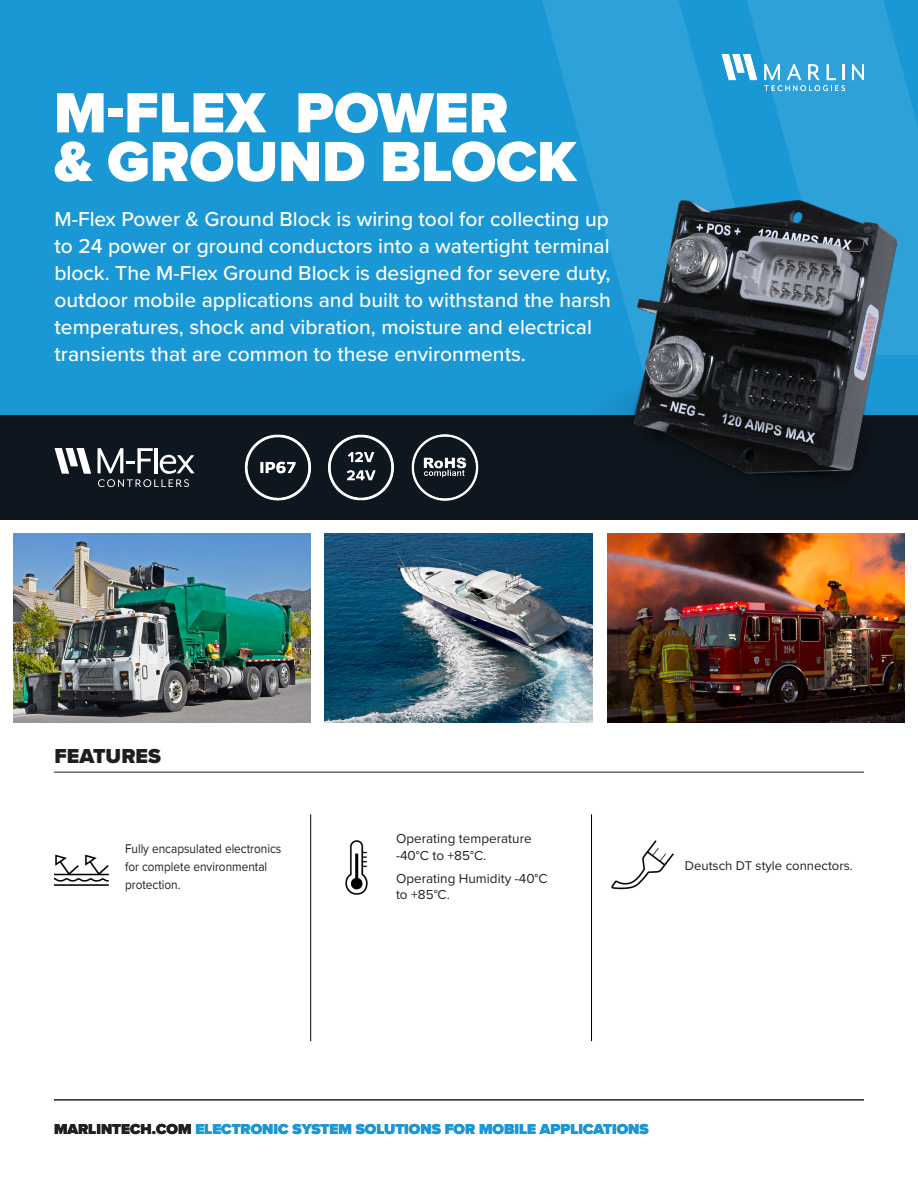
<style>
.page{position:relative;width:918px;height:1188px;background:#fff}
.page>*{position:absolute;margin:0;border:0;box-sizing:border-box;transform-origin:0 0}
.t1{font:900 58.65px/48.8px "Proxima Nova";color:#fff}
.t2{font:500 21px/27px "Proxima Nova";color:#fff}
.t3{font:900 21px "Proxima Nova";color:#201d1e}
.t4{font:900 15px "Proxima Nova";color:#1a98d6}
.Features_Bullets{font:13.5px/16.5px "Proxima Nova";color:#231f20}
.Features_Bullets-2{font:13.2px/18px "Proxima Nova";color:#231f20;scale:.9 1}
.Features_Bullets-3{font:13.2px "Proxima Nova";color:#231f20}
.s1{color:#231f20}
</style>
<div class="page">
<div style="left:0;top:0;width:918px;height:430px;background:#1a98d6"></div>
<svg style="left:542px;top:0;width:194px;height:201px;fill:#2fa1d9"></svg>
<svg style="left:747px;top:0;width:171px;height:355px;fill:#2fa1d9"></svg>
<div style="left:0;top:415px;width:918px;height:105px;background:#0e171f"></div>
<svg style="left:55px;top:448px;width:36px;height:26px"></svg>
<svg style="left:98px;top:448px;width:97px;height:39px"></svg>
<img style="left:324px;top:534px;width:269px;height:189px">
<img style="left:607px;top:534px;width:297px;height:189px">
<img style="left:14px;top:534px;width:297px;height:189px">
<svg style="left:852px;top:64px;width:12px;height:16px"></svg>
<svg style="left:764px;top:64px;width:81px;height:27px;background:#61b7e2"></svg>
<svg style="left:722px;top:54px;width:35px;height:26px"></svg>
<hr style="left:54px;top:1099px;width:810px;height:1px;background:#201d1e">
<hr style="left:54px;top:772px;width:810px;height:1px;background:#201d1e">
<img style="left:597px;top:201px;width:300px;height:275px">
<img style="left:244px;top:434px;width:67px;height:67px">
<img style="left:328px;top:434px;width:66px;height:67px">
<img style="left:411px;top:434px;width:68px;height:67px">
<hr style="left:310px;top:814px;width:1px;height:227px;background:#000">
<hr style="left:591px;top:814px;width:1px;height:227px;background:#000">
<img style="left:612px;top:840px;width:61px;height:50px">
<img style="left:55px;top:854px;width:54px;height:32px">
<img style="left:345px;top:840px;width:23px;height:54px">
<p class="t1" style="left:54px;top:88px;width:524px">M-FLEX POWER<br>&amp; GROUND BLOCK</p>
<p class="t2" style="left:55px;top:205px;width:558px">M-Flex Power &amp; Ground Block is wiring tool for collecting up to 24 power or ground conductors into a watertight terminal block. The M-Flex Ground Block is designed for severe duty, outdoor mobile applications and built to withstand the harsh temperatures, shock and vibration, moisture and electrical transients that are common to these environments.</p>
<p class="t3" style="left:55px;top:740px;width:108px">FEATURES</p>
<p class="Features_Bullets-2" style="left:125px;top:839px;width:175px">Fully encapsulated electronics for complete environmental protection.</p>
<p class="Features_Bullets" style="left:396px;top:830px;width:137px">Operating temperature -40°C to +85°C.</p>
<p class="Features_Bullets" style="left:396px;top:869px;width:153px">Operating Humidity -40°C to +85°C.</p>
<p class="Features_Bullets-3" style="left:685px;top:856px;width:169px">Deutsch DT style connectors.</p>
<p class="t4" style="left:54px;top:1118px;width:596px"><span class="s1">MARLINTECH.COM</span> ELECTRONIC SYSTEM SOLUTIONS FOR MOBILE APPLICATIONS</p>
</div>
